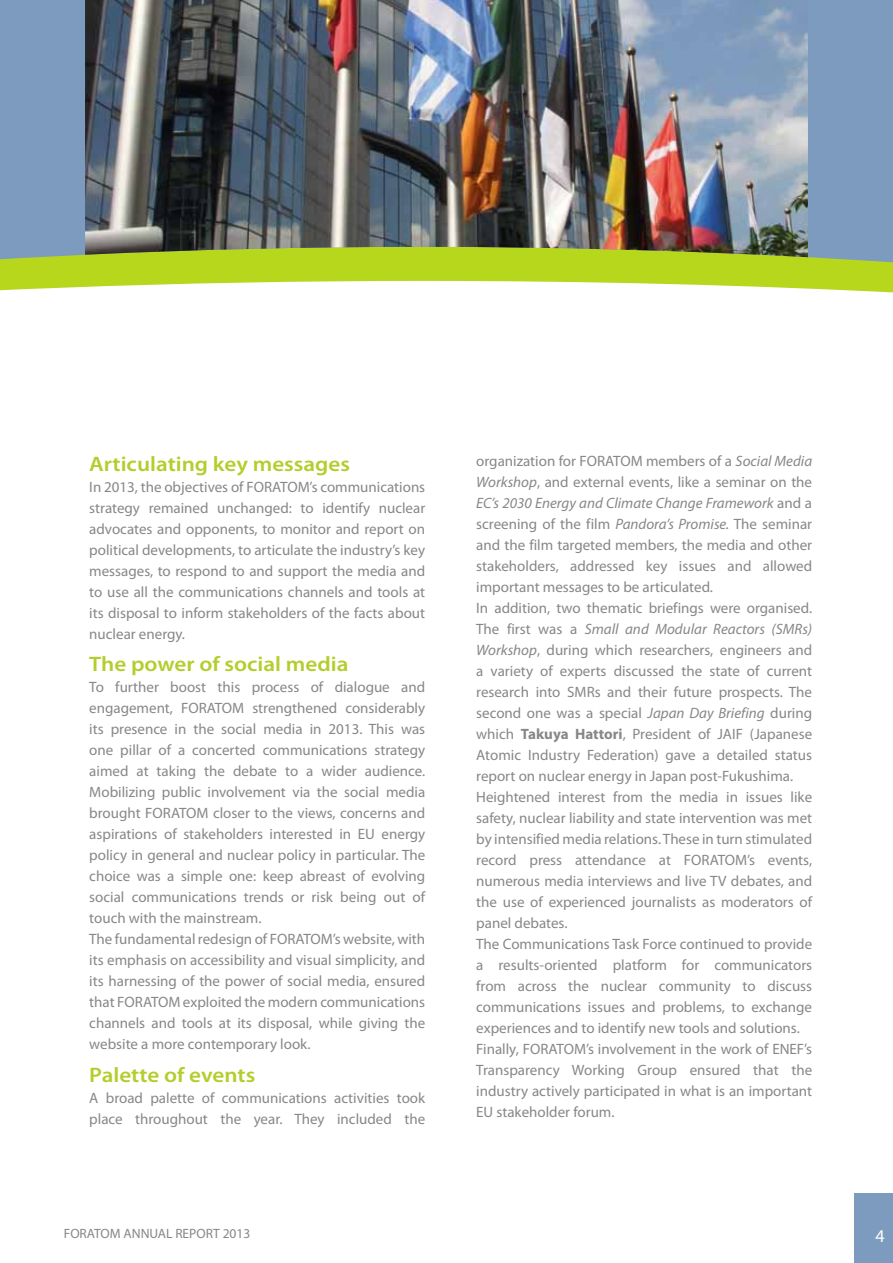
<style>
.page{position:relative;width:893px;height:1263px;background:#fff}
.page>*{position:absolute;margin:0;border:0;box-sizing:border-box;transform-origin:0 0}
.t1{font:600 21px "Myriad Pro";color:#b5cd2c;scale:1.1 1}
.t2{font:18px "Myriad Pro";color:#fff}
.t3{font:15px/21px "Myriad Pro";color:#878787}
.t4{font:13.5px "Myriad Pro";color:#878787}
.s1{font-style:italic}
.s2{font-weight:700}
</style>
<div class="page">
<svg style="left:0;top:0;width:893px;height:293px;background:#9cb891"></svg>
<img style="left:85px;top:0;width:723px;height:257px">
<div style="left:855px;top:1194px;width:38px;height:69px;background:#7d9bbe"></div>
<h1 class="t1" style="left:89px;top:450px;width:239px">Articulating key messages</h1>
<p class="t3" style="left:89px;top:476px;width:337px;text-align:justify">In 2013, the objectives of FORATOM’s communications strategy remained unchanged: to identify nuclear advocates and opponents, to monitor and report on political developments, to articulate the industry’s key messages, to respond to and support the media and to use all the communications channels and tools at its disposal to inform stakeholders of the facts about nuclear energy.</p>
<h1 class="t1" style="left:89px;top:651px;width:237px">The power of social media</h1>
<p class="t3" style="left:89px;top:676px;width:337px">To further boost this process of dialogue and engagement, FORATOM strengthened considerably its presence in the social media in 2013. This was one pillar of a concerted communications strategy aimed at taking the debate to a wider audience.<br>Mobilizing public involvement via the social media brought FORATOM closer to the views, concerns and aspirations of stakeholders interested in EU energy policy in general and nuclear policy in particular. The choice was a simple one: keep abreast of evolving social communications trends or risk being out of touch with the mainstream.<br>The fundamental redesign of FORATOM’s website, with its emphasis on accessibility and visual simplicity, and its harnessing of the power of social media, ensured that FORATOM exploited the modern communications channels and tools at its disposal, while giving the website a more contemporary look.</p>
<h1 class="t1" style="left:89px;top:1061px;width:152px">Palette of events</h1>
<p class="t3" style="left:89px;top:1087px;width:337px">A broad palette of communications activities took place throughout the year. They included the</p>
<p class="t3" style="left:476px;top:450px;width:337px">organization for FORATOM members of a <span class="s1">Social Media Workshop</span>, and external events, like a seminar on the <span class="s1">EC’s 2030 Energy and Climate Change Framework</span> and a screening of the film <span class="s1">Pandora’s Promise.</span> The seminar and the film targeted members, the media and other stakeholders, addressed key issues and allowed important messages to be articulated.<br>In addition, two thematic briefings were organised.<br>The first was a <span class="s1">Small and Modular Reactors (SMRs)<br>Workshop</span>, during which researchers, engineers and a variety of experts discussed the state of current research into SMRs and their future prospects. The second one was a special <span class="s1">Japan Day Briefing</span> during which <span class="s2">Takuya Hattori</span>, President of JAIF (Japanese Atomic Industry Federation) gave a detailed status report on nuclear energy in Japan post-Fukushima.<br>Heightened interest from the media in issues like safety, nuclear liability and state intervention was met by intensified media relations. These in turn stimulated record press attendance at FORATOM’s events, numerous media interviews and live TV debates, and the use of experienced journalists as moderators of panel debates.<br>The Communications Task Force continued to provide a results-oriented platform for communicators from across the nuclear community to discuss communications issues and problems, to exchange experiences and to identify new tools and solutions.<br>Finally, FORATOM’s involvement in the work of ENEF’s Transparency Working Group ensured that the industry actively participated in what is an important EU stakeholder forum.</p>
<p class="t4" style="left:64px;top:1225px;width:188px">FORATOM ANNUAL REPORT 2013</p>
<p class="t2" style="left:876px;top:1224px;width:11px">4</p>
</div>
